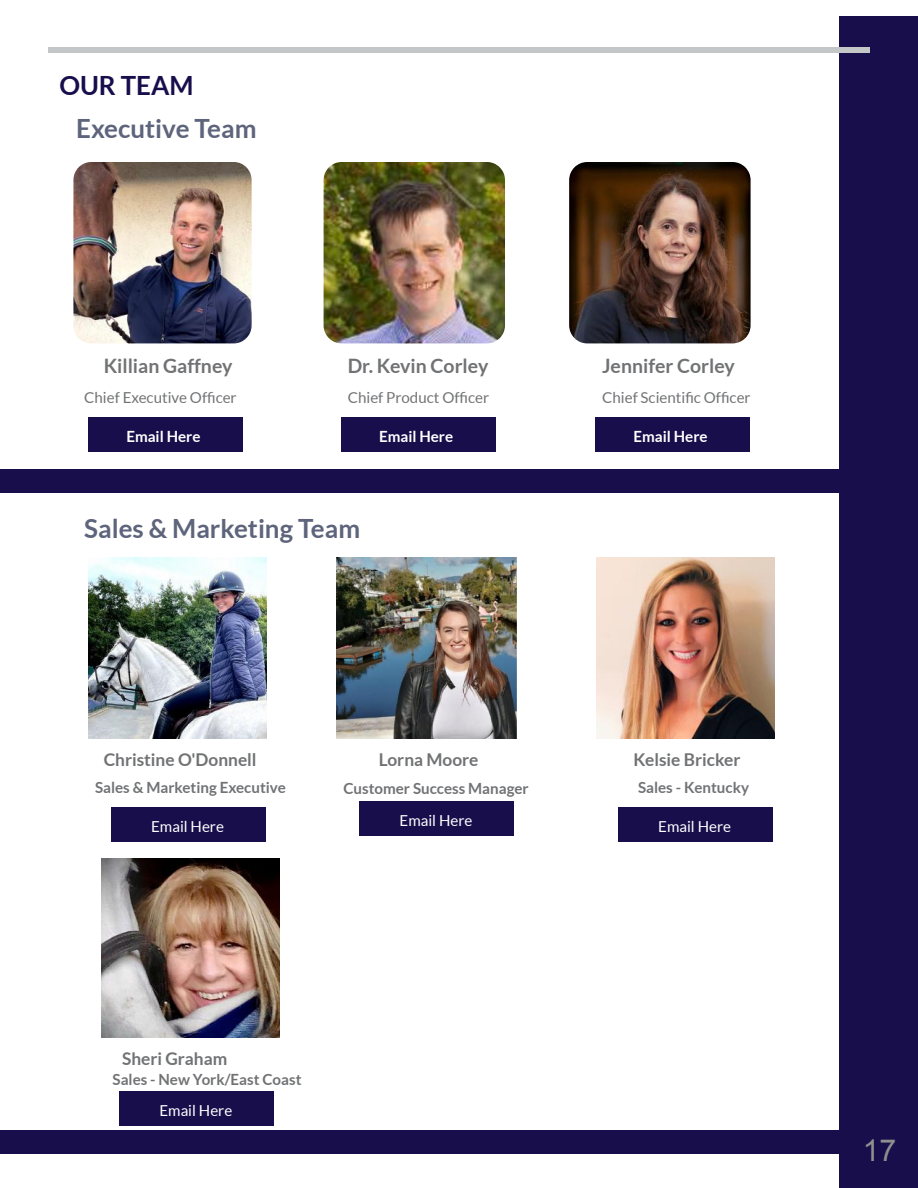
<style>
.page{position:relative;width:918px;height:1188px;background:#fff}
.page>*{position:absolute;margin:0;border:0;box-sizing:border-box;transform-origin:0 0}
.t1{font:30.3px "Arial";color:#8f8f8f}
.t2{font:700 25.95px "Lato";color:#5d647b}
.t3{font:700 25.95px "Lato";color:#180e4c}
.t4{font:700 19.5px "Lato";color:#717274}
.t5{font:700 17.25px "Lato";color:#717274}
.t6{font:700 15.15px "Lato";color:#717274}
.t7{font:15.15px "Lato";color:#717274}
.t8{font:15.15px "Lato";color:#fff}
.t9{font:700 15.15px "Lato";color:#fff}
</style>
<div class="page">
<div style="left:839px;top:16px;width:79px;height:1172px;background:#180e4c"></div>
<div style="left:49px;top:47px;width:200px;height:5px;background:#c3c7c7"></div>
<div style="left:249px;top:47px;width:200px;height:5px;background:#c3c7c7"></div>
<div style="left:449px;top:47px;width:200px;height:5px;background:#c3c7c7"></div>
<div style="left:649px;top:47px;width:200px;height:5px;background:#c3c7c7"></div>
<div style="left:849px;top:47px;width:20px;height:5px;background:#c3c7c7"></div>
<img style="left:324px;top:162px;width:181px;height:181px">
<img style="left:569px;top:162px;width:182px;height:181px">
<img style="left:73px;top:162px;width:179px;height:181px">
<div style="left:88px;top:417px;width:155px;height:34px;background:#180e4c"></div>
<div style="left:341px;top:417px;width:155px;height:34px;background:#180e4c"></div>
<div style="left:596px;top:417px;width:154px;height:34px;background:#180e4c"></div>
<img style="left:88px;top:557px;width:179px;height:182px">
<img style="left:596px;top:557px;width:178px;height:182px">
<img style="left:337px;top:557px;width:179px;height:182px">
<div style="left:0;top:469px;width:870px;height:23px;background:#180e4c"></div>
<div style="left:111px;top:807px;width:155px;height:34px;background:#180e4c"></div>
<div style="left:618px;top:807px;width:155px;height:34px;background:#180e4c"></div>
<div style="left:360px;top:801px;width:154px;height:35px;background:#180e4c"></div>
<div style="left:0;top:1130px;width:870px;height:23px;background:#180e4c"></div>
<img style="left:102px;top:859px;width:178px;height:179px">
<div style="left:120px;top:1091px;width:154px;height:34px;background:#180e4c"></div>
<h2 class="t3" style="left:59px;top:71px;width:136px">OUR TEAM</h2>
<h2 class="t2" style="left:76px;top:114px;width:182px">Executive Team</h2>
<p class="t4" style="left:104px;top:354px;width:130px">Killian Gaffney</p>
<p class="t4" style="left:348px;top:354px;width:142px">Dr. Kevin Corley</p>
<p class="t4" style="left:602px;top:354px;width:134px">Jennifer Corley</p>
<p class="t7" style="left:84px;top:389px;width:154px">Chief Executive Offi cer</p>
<p class="t7" style="left:348px;top:389px;width:143px">Chief Product Officer</p>
<p class="t7" style="left:602px;top:389px;width:150px">Chief Scientifi c Offi cer</p>
<p class="t9" style="left:126px;top:428px;width:76px">Email Here</p>
<p class="t9" style="left:379px;top:428px;width:76px">Email Here</p>
<p class="t9" style="left:634px;top:428px;width:76px">Email Here</p>
<h2 class="t2" style="left:84px;top:514px;width:277px">Sales &amp; Marketing Team</h2>
<p class="t5" style="left:104px;top:750px;width:154px">Christine O'Donnell</p>
<p class="t5" style="left:379px;top:750px;width:101px">Lorna Moore</p>
<p class="t5" style="left:634px;top:750px;width:108px">Kelsie Bricker</p>
<p class="t6" style="left:95px;top:779px;width:192px">Sales &amp; Marketing Executive</p>
<p class="t6" style="left:343px;top:780px;width:187px">Customer Success Manager</p>
<p class="t6" style="left:638px;top:779px;width:112px">Sales - Kentucky</p>
<p class="t8" style="left:151px;top:818px;width:74px">Email Here</p>
<p class="t8" style="left:658px;top:818px;width:74px">Email Here</p>
<p class="t8" style="left:400px;top:812px;width:74px">Email Here</p>
<p class="t5" style="left:122px;top:1049px;width:107px">Sheri Graham</p>
<p class="t6" style="left:113px;top:1071px;width:190px">Sales - New York/East Coast</p>
<p class="t8" style="left:160px;top:1102px;width:74px">Email Here</p>
<h1 class="t1" style="left:863px;top:1134px;width:35px">17</h1>
</div>
